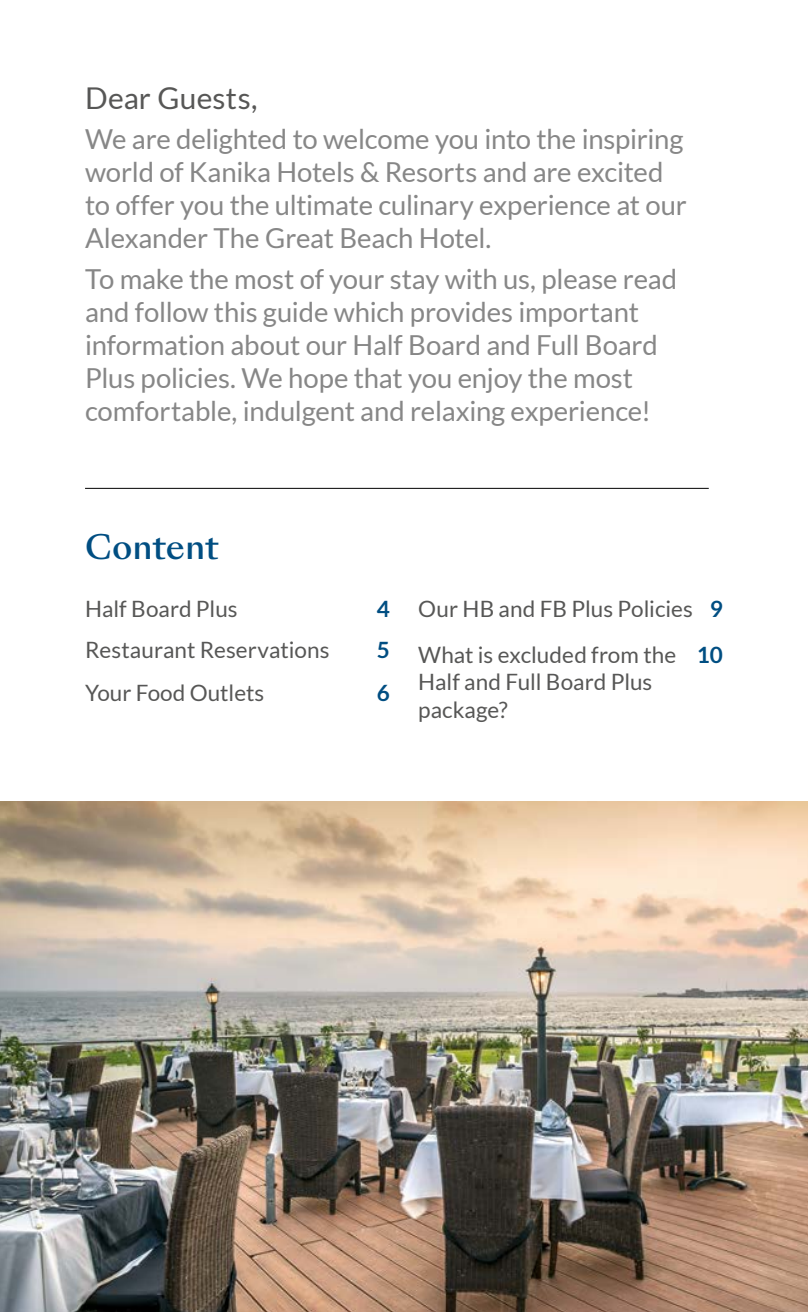
<style>
.page{position:relative;width:808px;height:1312px;background:#fff}
.page>*{position:absolute;margin:0;border:0;box-sizing:border-box;transform-origin:0 0}
.t1{font:500 32.5px "Sang Bleu Sunrise";letter-spacing:.005em;color:#004e82}
.t2{font:30px "Lato";letter-spacing:.01em;color:#575756}
.t3{font:27.5px/33px "Lato";letter-spacing:-.005em;color:#878787}
.t4{font:22.5px/46.8px "Lato";color:#575756}
.t5{font:700 22.5px "Lato";color:#004e82}
.s1{font-weight:700;color:#004e82}
</style>
<div class="page">
<hr style="left:85px;top:488px;width:624px;height:1px;background:#000">
<img style="left:0;top:801px;width:808px;height:510px">
<p class="t2" style="left:85px;top:82px;width:174px">Dear Guests,</p>
<p class="t3" style="left:85px;top:123px;width:603px">We are delighted to welcome you into the inspiring world of Kanika Hotels &amp; Resorts and are excited to offer you the ultimate culinary experience at our Alexander The Great Beach Hotel.</p>
<p class="t3" style="left:85px;top:262px;width:594px">To make the most of your stay with us, please read and follow this guide which provides important information about our Half Board and Full Board Plus policies. We hope that you enjoy the most comfortable, indulgent and relaxing experience!</p>
<p class="t1" style="left:85px;top:524px;width:135px">Content</p>
<p class="t4" style="left:85px;top:585px;width:154px">Half Board Plus</p>
<p class="t5" style="left:377px;top:595px;width:15px">4</p>
<p class="t4" style="left:85px;top:626px;width:246px">Restaurant Reservations</p>
<p class="t5" style="left:377px;top:637px;width:15px">5</p>
<p class="t4" style="left:85px;top:669px;width:181px">Your Food Outlets</p>
<p class="t5" style="left:377px;top:679px;width:15px">6</p>
<p class="t4" style="left:418px;top:585px;width:306px">Our HB and FB Plus Policies <span class="s1">9<br></span>What is excluded from the</p>
<p class="t4" style="left:418px;top:668px;width:236px;line-height:27px">Half and Full Board Plus package?</p>
<p class="t5" style="left:697px;top:642px;width:28px">10</p>
</div>
